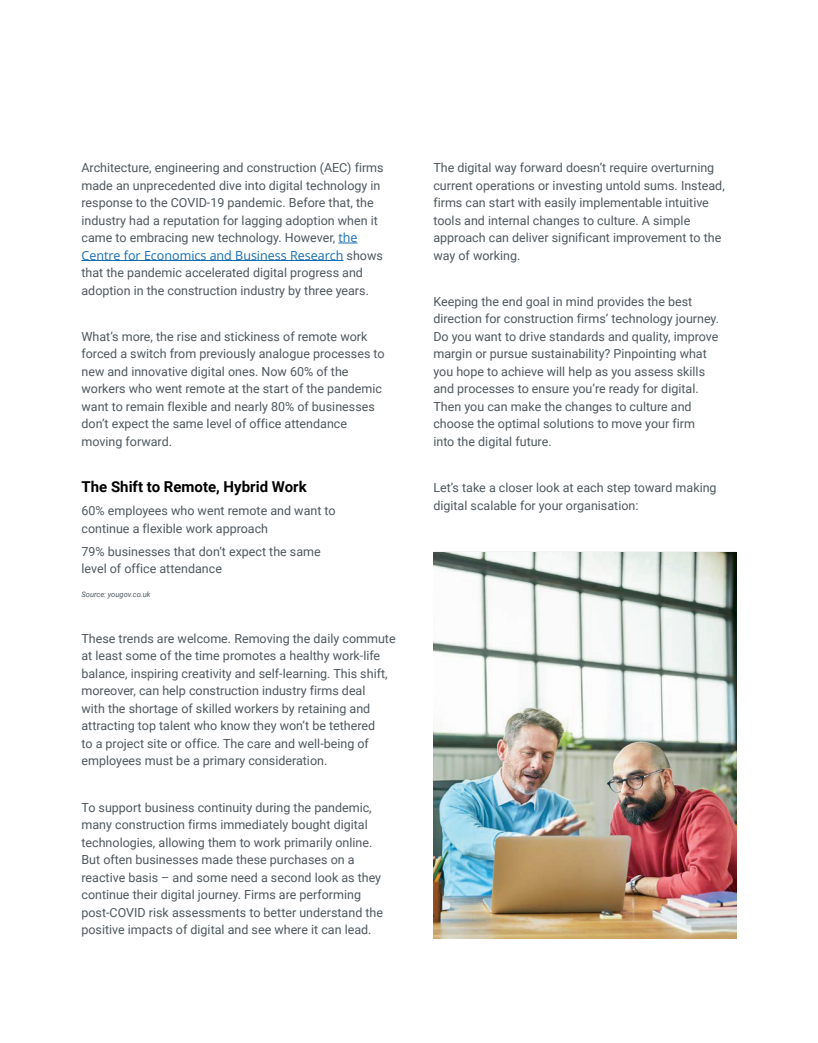
<style>
.page{position:relative;width:818px;height:1043px;background:#fff}
.page>*{position:absolute;margin:0;border:0;box-sizing:border-box;transform-origin:0 0}
.t1{font:700 15px "Roboto";color:#000101}
.t2{font:12.5px/17.5px "Roboto";color:#4e585e}
.t3{font:12.5px "Open Sans";color:#146cb5}
.t4{font:italic 7.5px "Roboto";color:#4e585e}
.s1{font-family:"Open Sans";color:#146cb5}
.s2{font-family:"Roboto";color:#4e585e}
</style>
<div class="page">
<svg style="left:338px;top:243px;width:19px;height:1px"></svg>
<hr style="left:81px;top:260px;width:262px;height:1px;background:#146cb5">
<img style="left:433px;top:552px;width:303px;height:386px">
<p class="t2" style="left:81px;top:158px;width:304px">Architecture, engineering and construction (AEC) firms made an unprecedented dive into digital technology in response to the COVID-19 pandemic. Before that, the industry had a reputation for lagging adoption when it came to embracing new technology. However, <span class="s1">the</span></p>
<p class="t3" style="left:81px;top:246px;width:303px">Centre for Economics and Business Research <span class="s2">shows</span></p>
<p class="t2" style="left:81px;top:263px;width:289px">that the pandemic accelerated digital progress and adoption in the construction industry by three years.</p>
<p class="t2" style="left:81px;top:327px;width:304px">What’s more, the rise and stickiness of remote work forced a switch from previously analogue processes to new and innovative digital ones. Now 60% of the workers who went remote at the start of the pandemic want to remain flexible and nearly 80% of businesses don’t expect the same level of office attendance moving forward.</p>
<p class="t1" style="left:81px;top:476px;width:227px">The Shift to Remote, Hybrid Work</p>
<p class="t2" style="left:81px;top:501px;width:255px">60% employees who went remote and want to continue a flexible work approach</p>
<p class="t2" style="left:81px;top:542px;width:241px">79% businesses that don’t expect the same level of office attendance</p>
<p class="t4" style="left:81px;top:588px;width:71px">Source: yougov.co.uk</p>
<p class="t2" style="left:81px;top:629px;width:315px">These trends are welcome. Removing the daily commute at least some of the time promotes a healthy work-life balance, inspiring creativity and self-learning. This shift, moreover, can help construction industry firms deal<br>with the shortage of skilled workers by retaining and attracting top talent who know they won’t be tethered<br>to a project site or office. The care and well-being of employees must be a primary consideration.</p>
<p class="t2" style="left:81px;top:798px;width:303px">To support business continuity during the pandemic, many construction firms immediately bought digital technologies, allowing them to work primarily online.<br>But often businesses made these purchases on a reactive basis – and some need a second look as they continue their digital journey. Firms are performing post-COVID risk assessments to better understand the positive impacts of digital and see where it can lead.</p>
<p class="t2" style="left:433px;top:158px;width:293px">The digital way forward doesn’t require overturning current operations or investing untold sums. Instead, firms can start with easily implementable intuitive tools and internal changes to culture. A simple approach can deliver significant improvement to the way of working.</p>
<p class="t2" style="left:433px;top:292px;width:287px">Keeping the end goal in mind provides the best direction for construction firms’ technology journey.<br>Do you want to drive standards and quality, improve margin or pursue sustainability? Pinpointing what you hope to achieve will help as you assess skills and processes to ensure you’re ready for digital.<br>Then you can make the changes to culture and choose the optimal solutions to move your firm into the digital future.</p>
<p class="t2" style="left:433px;top:478px;width:285px">Let’s take a closer look at each step toward making digital scalable for your organisation:</p>
</div>
